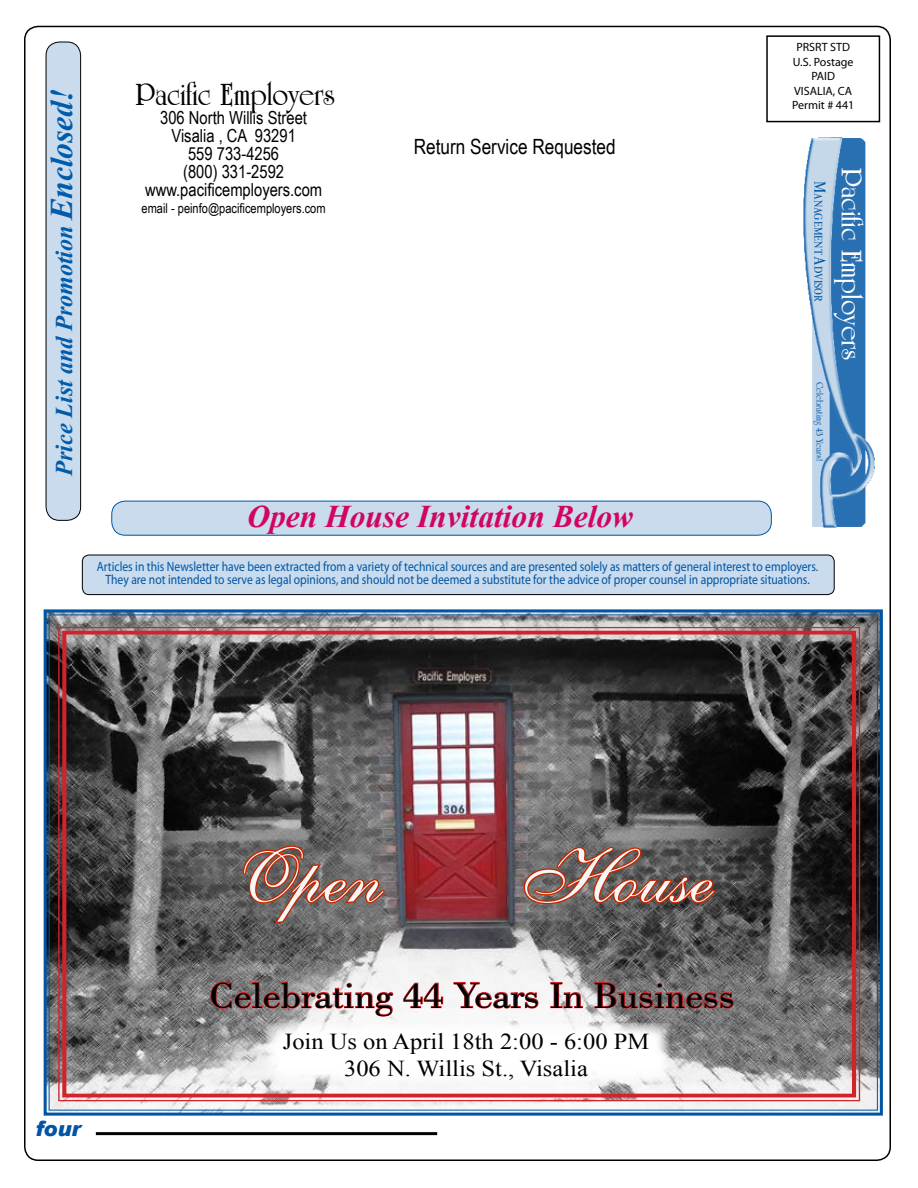
<style>
.page{position:relative;width:918px;height:1188px;background:#fff}
.page>*{position:absolute;margin:0;border:0;box-sizing:border-box;transform-origin:0 0}
.t1{font:75.75px "Shelley Allegro BT";color:#f5f6f6;scale:1.08 1}
.t2{font:37.95px "Bodoni BT";color:#000;scale:1.08 1}
.t3{font:700 33px "University Roman BT";color:#000;scale:.95 1}
.t4{font:italic 700 31.5px "Times New Roman";color:#d20462}
.t5{font:700 30.3px "University Roman BT";color:#fff}
.t6{font:italic 700 24px "Times New Roman";color:#005bab}
.t7{font:22.8px/27.3px "Times New Roman";color:#000;text-align:center;scale:1.08 1}
.t8{font:21px "Arial Narrow";color:#000}
.t9{font:italic 900 21px "Arial";color:#0055a4}
.t10{font:18px/18px "Arial Narrow";color:#000;text-align:center}
.t11{font:13.5px/12.8px "Myriad Pro";color:#0055a4;text-align:center;scale:.86 1}
.t12{font:13.5px "Arial Narrow";color:#000}
.t13{font:12px/14.4px "Myriad Pro";color:#000;text-align:center}
.t14{font:condensed 11.4px "Times New Roman";color:#0055a4}
.t15{font:700 10.2px "University Roman BT";color:#0055a4}
.s1{font-size:31.5px}
.s2{font-size:16.2px}
</style>
<div class="page">
<div style="left:766px;top:35px;width:114px;height:87px;border:2px solid #000"></div>
<div style="left:82px;top:555px;width:752px;height:40px;background:#c9dbec;border-radius:7px"></div>
<div style="left:82px;top:555px;width:753px;height:40px;border:1px solid #000;border-radius:7px"></div>
<hr style="left:96px;top:1132px;width:341px;height:3px;background:#000">
<img style="left:803px;top:137px;width:72px;height:391px">
<svg style="left:43px;top:609px;width:840px;height:507px;background:#7a7072"></svg>
<div style="left:112px;top:501px;width:659px;height:34px;background:#c9dbec;border-radius:14px"></div>
<div style="left:111px;top:501px;width:661px;height:35px;border:1px solid #0055a4;border-radius:14px"></div>
<div style="left:46px;top:42px;width:35px;height:478px;background:#c9dbec;border-radius:13px"></div>
<div style="left:46px;top:42px;width:35px;height:479px;border:1px solid #000;border-radius:13px"></div>
<h3 class="t6" style="left:47px;top:476px;width:389px;rotate:-90deg">Price List and Promotion <span class="s1">Enclosed!</span></h3>
<h3 class="t3" style="left:136px;top:75px;width:211px">Pacific Employers</h3>
<h3 class="t10" style="left:145px;top:108px;width:179px">306 North Willis Street<br>Visalia , CA 93291<br>559 733-4256<br>(800) 331-2592 www.pacificemployers.com</h3>
<p class="t12" style="left:142px;top:198px;width:186px">email - peinfo@pacificemployers.com</p>
<h3 class="t8" style="left:414px;top:131px;width:203px">Return Service Requested</h3>
<h3 class="t4" style="left:247px;top:495px;width:387px">Open House Invitation Below</h3>
<p class="t13" style="left:792px;top:40px;width:64px">PRSRT STD<br>U.S. Postage<br>PAID<br>VISALIA, CA<br>Permit # 441</p>
<h3 class="t5" style="left:869px;top:168px;width:194px;rotate:90deg">Pacific Employers</h3>
<p class="t14" style="left:825px;top:181px;width:122px;rotate:90deg"><span class="s2">M</span>anagement <span class="s2">A</span>dvisor</p>
<p class="t15" style="left:826px;top:382px;width:80px;rotate:90deg">Celebrating 43 Years!</p>
<p class="t11" style="left:97px;top:560px;width:840px">Articles in this Newsletter have been extracted from a variety of technical sources and are presented solely as matters of general interest to employers.<br>They are not intended to serve as legal opinions, and should not be deemed a substitute for the advice of proper counsel in appropriate situations.</p>
<h3 class="t9" style="left:35px;top:1115px;width:47px">four</h3>
<h1 class="t1" style="left:235px;top:830px;width:138px">Open</h1>
<h1 class="t1" style="left:517px;top:830px;width:183px">House</h1>
<h2 class="t2" style="left:209px;top:972px;width:488px">Celebrating 44 Years In Business</h2>
<h3 class="t7" style="left:283px;top:1027px;width:341px">Join Us on April 18th 2:00 - 6:00 PM<br>306 N. Willis St., Visalia</h3>
</div>
